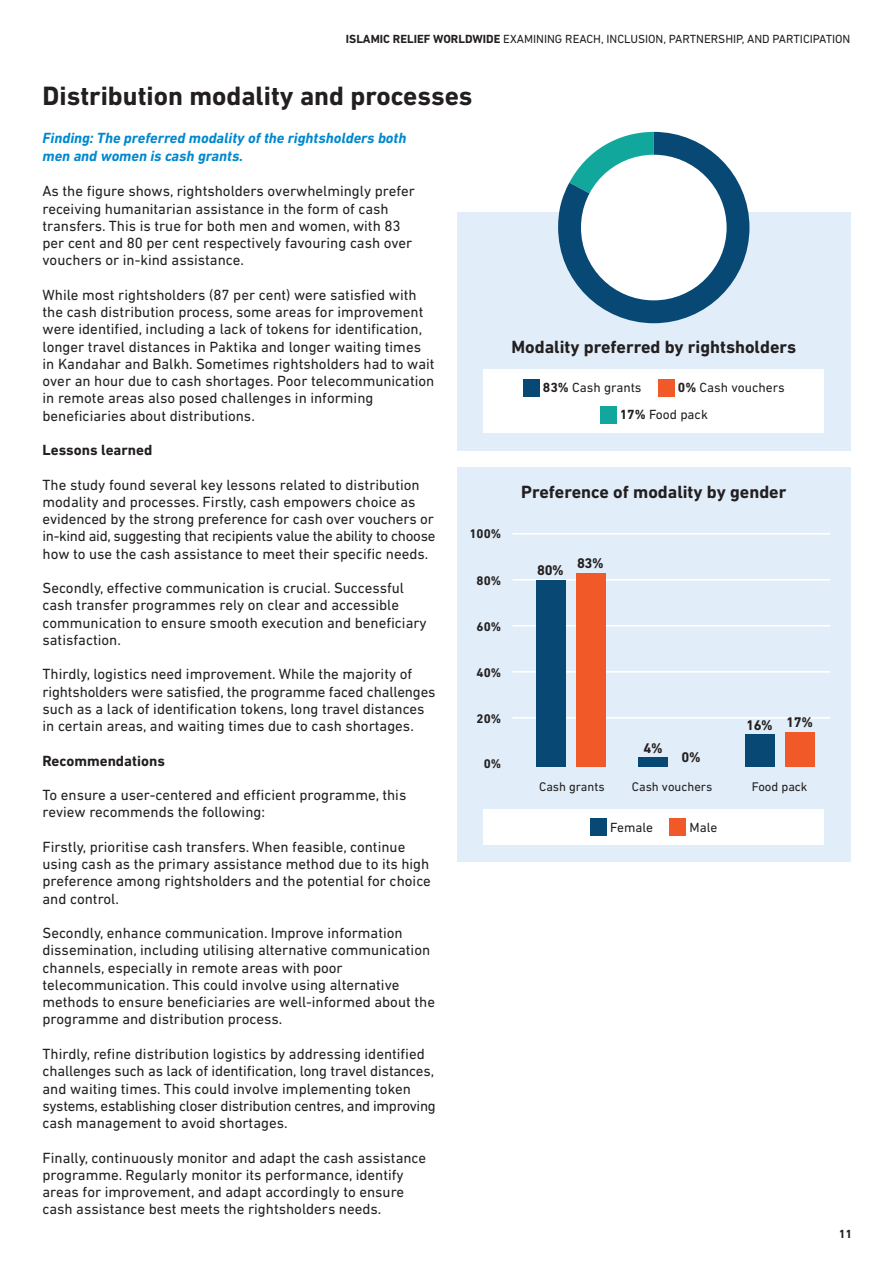
<style>
.page{position:relative;width:893px;height:1263px;background:#fff}
.page>*{position:absolute;margin:0;border:0;box-sizing:border-box;transform-origin:0 0}
.t1{font:700 27px "DIN Next LT Pro";color:#231f20}
.t2{font:700 18px "DIN Next LT Pro";color:#231f20}
.t3{font:15px/17.2px "DIN Next LT Pro";color:#231f20}
.t4{font:italic 700 15px/18px "DIN Next LT Pro";color:#0088ce}
.t5{font:700 15px "DIN Next LT Pro";color:#231f20}
.t6{font:700 14.25px "DIN Next LT Pro";letter-spacing:-.025em;color:#231f20}
.t7{font:13.5px/27px "DIN Next LT Pro";color:#231f20}
.t8{font:12.75px "DIN Next LT Pro";color:#231f20}
.t9{font:700 12.75px "DIN Next LT Pro";color:#231f20}
.t10{font:12px "DIN Next LT Pro";color:#231f20}
.t11{font:700 12px "DIN Next LT Pro";color:#231f20}
.s1{font-weight:700}
</style>
<div class="page">
<div style="left:457px;top:212px;width:393px;height:238px;background:#e1edf8"></div>
<svg style="left:558px;top:132px;width:191px;height:191px"></svg>
<div style="left:581px;top:155px;width:146px;height:145px;background:#fff;border-radius:50%"></div>
<div style="left:484px;top:369px;width:340px;height:64px;background:#fff"></div>
<div style="left:523px;top:379px;width:17px;height:18px;background:#074974"></div>
<div style="left:658px;top:379px;width:17px;height:18px;background:#f15929"></div>
<div style="left:600px;top:406px;width:17px;height:18px;background:#12a79d"></div>
<div style="left:457px;top:467px;width:393px;height:395px;background:#e1edf8"></div>
<hr style="left:512px;top:717px;width:318px;height:2px;background:#fff">
<hr style="left:512px;top:671px;width:318px;height:2px;background:#fff">
<hr style="left:512px;top:625px;width:318px;height:2px;background:#fff">
<hr style="left:512px;top:579px;width:318px;height:2px;background:#fff">
<hr style="left:512px;top:533px;width:318px;height:1px;background:#fff">
<div style="left:785px;top:732px;width:29px;height:34px;background:#f15929"></div>
<div style="left:745px;top:734px;width:29px;height:32px;background:#074974"></div>
<div style="left:638px;top:757px;width:30px;height:9px;background:#074974"></div>
<div style="left:576px;top:573px;width:29px;height:193px;background:#f15929"></div>
<div style="left:536px;top:580px;width:29px;height:186px;background:#074974"></div>
<div style="left:484px;top:809px;width:340px;height:35px;background:#fff"></div>
<div style="left:590px;top:819px;width:17px;height:17px;background:#074974"></div>
<div style="left:669px;top:819px;width:17px;height:17px;background:#f15929"></div>
<p class="t10" style="left:346px;top:32px;width:506px"><span class="s1">ISLAMIC RELIEF WORLDWIDE</span> EXAMINING REACH, INCLUSION, PARTNERSHIP, AND PARTICIPATION</p>
<h1 class="t1" style="left:43px;top:80px;width:432px">Distribution modality and processes</h1>
<p class="t4" style="left:43px;top:129px;width:365px">Finding: The preferred modality of the rightsholders both men and women is cash grants.</p>
<p class="t3" style="left:43px;top:182px;width:374px">As the figure shows, rightsholders overwhelmingly prefer receiving humanitarian assistance in the form of cash transfers. This is true for both men and women, with 83 per cent and 80 per cent respectively favouring cash over vouchers or in-kind assistance.</p>
<p class="t3" style="left:43px;top:286px;width:394px">While most rightsholders (87 per cent) were satisfied with the cash distribution process, some areas for improvement were identified, including a lack of tokens for identification, longer travel distances in Paktika and longer waiting times in Kandahar and Balkh. Sometimes rightsholders had to wait over an hour due to cash shortages. Poor telecommunication in remote areas also posed challenges in informing beneficiaries about distributions.</p>
<p class="t5" style="left:43px;top:441px;width:111px">Lessons learned</p>
<p class="t3" style="left:43px;top:476px;width:394px">The study found several key lessons related to distribution modality and processes. Firstly, cash empowers choice as evidenced by the strong preference for cash over vouchers or in-kind aid, suggesting that recipients value the ability to choose how to use the cash assistance to meet their specific needs.</p>
<p class="t3" style="left:43px;top:579px;width:386px">Secondly, effective communication is crucial. Successful cash transfer programmes rely on clear and accessible communication to ensure smooth execution and beneficiary satisfaction.</p>
<p class="t3" style="left:43px;top:665px;width:394px">Thirdly, logistics need improvement. While the majority of rightsholders were satisfied, the programme faced challenges such as a lack of identification tokens, long travel distances in certain areas, and waiting times due to cash shortages.</p>
<p class="t5" style="left:43px;top:752px;width:124px">Recommendations</p>
<p class="t3" style="left:43px;top:786px;width:365px">To ensure a user-centered and efficient programme, this review recommends the following:</p>
<p class="t3" style="left:43px;top:838px;width:390px">Firstly, prioritise cash transfers. When feasible, continue using cash as the primary assistance method due to its high preference among rightsholders and the potential for choice and control.</p>
<p class="t3" style="left:43px;top:924px;width:394px">Secondly, enhance communication. Improve information dissemination, including utilising alternative communication channels, especially in remote areas with poor telecommunication. This could involve using alternative methods to ensure beneficiaries are well-informed about the programme and distribution process.</p>
<p class="t3" style="left:43px;top:1045px;width:395px">Thirdly, refine distribution logistics by addressing identified challenges such as lack of identification, long travel distances, and waiting times. This could involve implementing token systems, establishing closer distribution centres, and improving cash management to avoid shortages.</p>
<p class="t3" style="left:43px;top:1148px;width:385px">Finally, continuously monitor and adapt the cash assistance programme. Regularly monitor its performance, identify areas for improvement, and adapt accordingly to ensure cash assistance best meets the rightsholders needs.</p>
<p class="t9" style="left:469px;top:526px;width:33px">100%</p>
<p class="t9" style="left:477px;top:573px;width:26px">80%</p>
<p class="t9" style="left:477px;top:619px;width:26px">60%</p>
<p class="t9" style="left:477px;top:665px;width:26px">40%</p>
<p class="t9" style="left:477px;top:711px;width:26px">20%</p>
<p class="t9" style="left:484px;top:756px;width:19px">0%</p>
<p class="t2" style="left:511px;top:337px;width:286px">Modality preferred by rightsholders</p>
<p class="t7" style="left:543px;top:374px;width:100px"><span class="s1">83%</span> Cash grants</p>
<p class="t7" style="left:620px;top:374px;width:166px;text-indent:58px"><span class="s1">0%</span> Cash vouchers<br><span class="s1">17%</span> Food pack</p>
<p class="t2" style="left:521px;top:481px;width:267px">Preference of modality by gender</p>
<p class="t6" style="left:537px;top:562px;width:28px">80%</p>
<p class="t6" style="left:577px;top:555px;width:28px">83%</p>
<p class="t6" style="left:644px;top:739px;width:21px">4%</p>
<p class="t6" style="left:682px;top:749px;width:21px">0%</p>
<p class="t6" style="left:746px;top:715px;width:68px">16% 17%</p>
<p class="t8" style="left:539px;top:779px;width:67px">Cash grants</p>
<p class="t8" style="left:632px;top:779px;width:82px">Cash vouchers</p>
<p class="t8" style="left:752px;top:779px;width:57px">Food pack</p>
<p class="t7" style="left:610px;top:813px;width:44px">Female</p>
<p class="t7" style="left:689px;top:813px;width:29px">Male</p>
<p class="t11" style="left:839px;top:1227px;width:15px">11</p>
</div>
